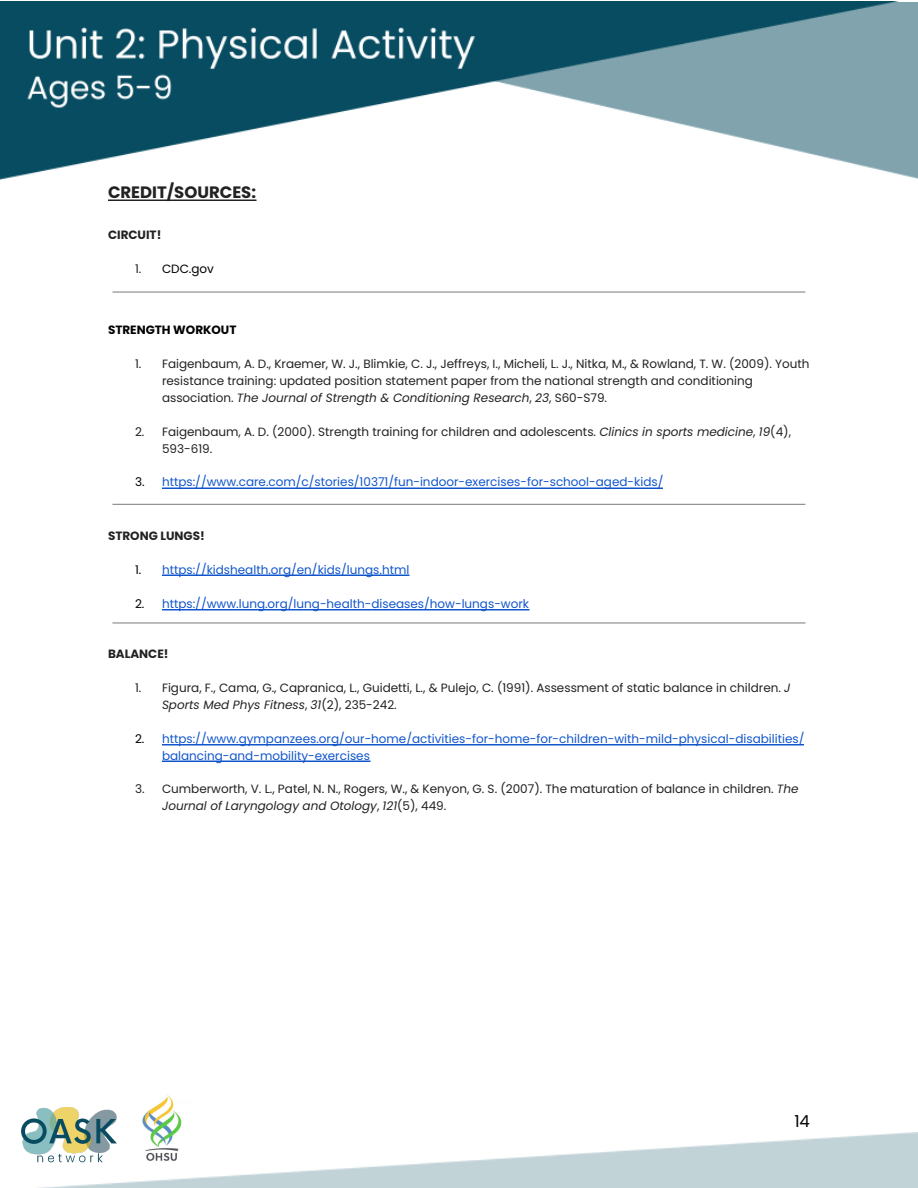
<style>
.page{position:relative;width:918px;height:1188px;background:#fff}
.page>*{position:absolute;margin:0;border:0;box-sizing:border-box;transform-origin:0 0}
.t1{font:700 16.5px "Poppins";color:#222}
.t2{font:16.5px "Poppins";color:#000}
.t3{font:12px/16.8px "Poppins";color:#222}
.t4{font:12px/16.8px "Poppins";color:#15c}
.t5{font:700 12px "Poppins";color:#222}
.t6{font:700 12px "Poppins";color:#000}
.t7{font:12px "Poppins";color:#000}
.s1{color:#222}
.s2{font-style:italic}
.s3{color:#000}
</style>
<div class="page">
<img style="left:21px;top:1107px;width:96px;height:26px">
<hr style="left:112px;top:291px;width:694px;height:2px;background:#888">
<hr style="left:112px;top:504px;width:694px;height:1px;background:#888">
<hr style="left:112px;top:622px;width:694px;height:2px;background:#888">
<hr style="left:108px;top:199px;width:148px;height:2px;background:#222">
<hr style="left:162px;top:487px;width:501px;height:2px;background:#15c">
<hr style="left:162px;top:574px;width:248px;height:2px;background:#15c">
<hr style="left:162px;top:609px;width:367px;height:2px;background:#15c">
<hr style="left:162px;top:744px;width:642px;height:2px;background:#15c">
<hr style="left:162px;top:761px;width:208px;height:1px;background:#15c">
<img style="left:142px;top:1095px;width:40px;height:38px">
<div style="left:899px;top:2px;width:19px;height:177px;background:#81a3ad"></div>
<img style="left:0;top:1px;width:899px;height:179px">
<img style="left:21px;top:1133px;width:897px;height:55px">
<h1 class="t1" style="left:108px;top:181px;width:150px">CREDIT/SOURCES:</h1>
<p class="t5" style="left:108px;top:226px;width:55px">CIRCUIT!</p>
<p class="t7" style="left:135px;top:260px;width:81px"><span class="s1">1.</span> CDC.gov</p>
<p class="t6" style="left:108px;top:322px;width:130px">STRENGTH WORKOUT</p>
<p class="t3" style="left:162px;top:356px;width:649px;text-indent:-27px">1. Faigenbaum, A. D., Kraemer, W. J., Blimkie, C. J., Jeffreys, I., Micheli, L. J., Nitka, M., &amp; Rowland, T. W. (2009). Youth resistance training: updated position statement paper from the national strength and conditioning association. <span class="s2">The Journal of Strength &amp; Conditioning Research</span>, <span class="s2">23</span>, S60-S79.</p>
<p class="t3" style="left:162px;top:423px;width:631px;text-indent:-27px">2. Faigenbaum, A. D. (2000). Strength training for children and adolescents. <span class="s2">Clinics in sports medicine</span>, <span class="s2">19</span>(4),<br>593-619.</p>
<p class="t4" style="left:135px;top:474px;width:530px"><span class="s3">3.</span> https://www.care.com/c/stories/10371/fun-indoor-exercises-for-school-aged-kids/</p>
<p class="t5" style="left:108px;top:528px;width:98px">STRONG LUNGS!</p>
<p class="t4" style="left:135px;top:561px;width:276px"><span class="s3">1.</span> https://kidshealth.org/en/kids/lungs.html</p>
<p class="t4" style="left:135px;top:595px;width:396px"><span class="s3">2.</span> https://www.lung.org/lung-health-diseases/how-lungs-work</p>
<p class="t5" style="left:108px;top:646px;width:62px">BALANCE!</p>
<p class="t3" style="left:162px;top:680px;width:630px;text-indent:-27px">1. Figura, F., Cama, G., Capranica, L., Guidetti, L., &amp; Pulejo, C. (1991). Assessment of static balance in children. <span class="s2">J<br>Sports Med Phys Fitness</span>, <span class="s2">31</span>(2), 235-242.</p>
<p class="t4" style="left:162px;top:730px;width:644px;text-indent:-27px"><span class="s3">2.</span> https://www.gympanzees.org/our-home/activities-for-home-for-children-with-mild-physical-disabilities/ balancing-and-mobility-exercises</p>
<p class="t3" style="left:162px;top:781px;width:638px;text-indent:-27px">3. Cumberworth, V. L., Patel, N. N., Rogers, W., &amp; Kenyon, G. S. (2007). The maturation of balance in children. <span class="s2">The<br>Journal of Laryngology and Otology</span>, <span class="s2">121</span>(5), 449.</p>
<h1 class="t2" style="left:794px;top:1110px;width:17px">14</h1>
</div>
